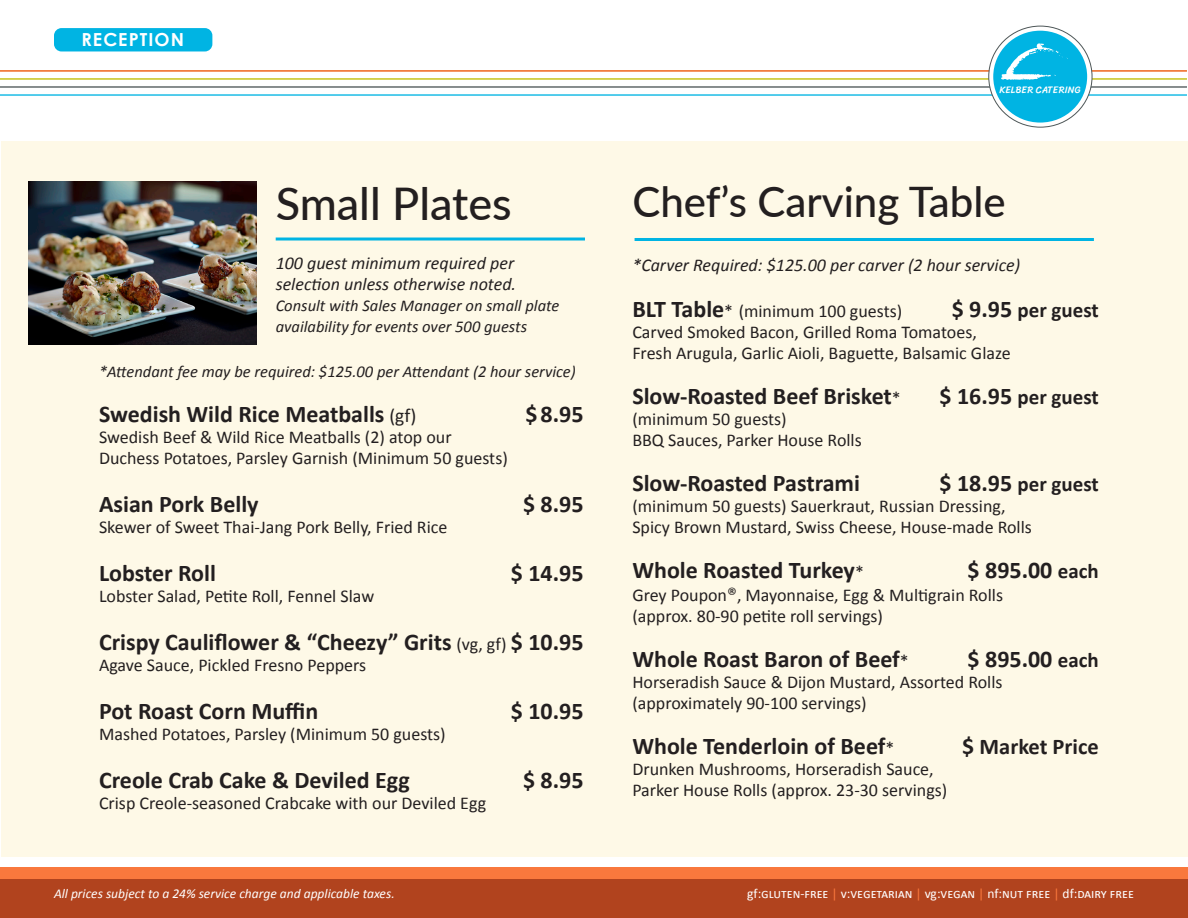
<style>
.page{position:relative;width:1188px;height:918px;background:#fff}
.page>*{position:absolute;margin:0;border:0;box-sizing:border-box;transform-origin:0 0}
.t1{font:500 45px "Lato";color:#231f20}
.t2{font:500 42px "Lato";color:#231f20}
.t3{font:700 24px "Calibri";color:#231f20}
.t4{font:700 22.5px "Calibri";color:#231f20}
.t5{font:700 21px "Calibri";color:#231f20}
.t6{font:18px/21px "Calibri";color:#231f20}
.t7{font:italic 18px/21px "Calibri";color:#231f20}
.t8{font:700 18px "Century Gothic";letter-spacing:.055em;color:#fff}
.t9{font:italic 16.5px/21px "Calibri";color:#231f20}
.t10{font:13.5px "Calibri";color:#fff}
.t11{font:italic 13.5px "Calibri";color:#fff}
.t12{font:9.75px "Sriracha";letter-spacing:.005em;color:#fff}
.s1{font-weight:400;font-size:19.5px}
.s2{font-weight:400;font-size:18px}
.s3{font-weight:700;font-size:24px}
.s4{font-size:24px}
.s5{font-size:21px}
.s6{font-size:19.5px}
.s7{color:#f9783d}
</style>
<div class="page">
<div style="left:0;top:878px;width:1188px;height:40px;background:#b1431e"></div>
<div style="left:0;top:867px;width:1188px;height:12px;background:#f9783d"></div>
<hr style="left:0;top:70px;width:1187px;height:2px;background:#ed5200">
<hr style="left:0;top:78px;width:1187px;height:2px;background:#c0bc00">
<hr style="left:0;top:86px;width:1187px;height:2px;background:#4e5758">
<hr style="left:0;top:94px;width:1187px;height:2px;background:#00b4e3">
<div style="left:1px;top:141px;width:1186px;height:716px;background:#fef9e7"></div>
<svg style="left:989px;top:26px;width:103px;height:101px"></svg>
<div style="left:993px;top:31px;width:94px;height:92px;background:#00b4e3;border-radius:50%"></div>
<svg style="left:1001px;top:43px;width:67px;height:37px"></svg>
<div style="left:54px;top:28px;width:158px;height:23px;background:#00b4e3;border-radius:8px"></div>
<hr style="left:635px;top:238px;width:459px;height:3px;background:#00b4e3">
<hr style="left:276px;top:238px;width:309px;height:3px;background:#00b4e3">
<img style="left:29px;top:182px;width:227px;height:162px">
<p class="t8" style="left:81px;top:28px;width:104px">RECEPTION</p>
<p class="t1" style="left:276px;top:171px;width:238px">Small Plates</p>
<p class="t7" style="left:276px;top:252px;width:242px">100 guest minimum required per selection unless otherwise noted.</p>
<p class="t9" style="left:276px;top:295px;width:285px">Consult with Sales Manager on small plate availability for events over 500 guests</p>
<p class="t9" style="left:99px;top:361px;width:478px">*Attendant fee may be required: $125.00 per Attendant (2 hour service)</p>
<p class="t3" style="left:99px;top:399px;width:319px">Swedish Wild Rice Meatballs <span class="s1">(gf)</span></p>
<p class="t3" style="left:525px;top:399px;width:60px">$ 8.95</p>
<p class="t6" style="left:99px;top:427px;width:410px">Swedish Beef &amp; Wild Rice Meatballs (2) atop our<br>Duchess Potatoes, Parsley Garnish (Minimum 50 guests)</p>
<p class="t3" style="left:99px;top:489px;width:161px">Asian Pork Belly</p>
<p class="t3" style="left:523px;top:489px;width:62px">$ 8.95</p>
<p class="t6" style="left:99px;top:517px;width:350px">Skewer of Sweet Thai-Jang Pork Belly, Fried Rice</p>
<p class="t3" style="left:99px;top:558px;width:118px">Lobster Roll</p>
<p class="t3" style="left:511px;top:558px;width:74px">$ 14.95</p>
<p class="t6" style="left:99px;top:586px;width:277px">Lobster Salad, Petite Roll, Fennel Slaw</p>
<p class="t3" style="left:99px;top:627px;width:486px">Crispy Cauliflower &amp; “Cheezy” Grits <span class="s2">(vg, gf)</span> $ 10.95</p>
<p class="t6" style="left:99px;top:655px;width:269px">Agave Sauce, Pickled Fresno Peppers</p>
<p class="t3" style="left:99px;top:696px;width:221px">Pot Roast Corn Muffin</p>
<p class="t3" style="left:511px;top:696px;width:74px">$ 10.95</p>
<p class="t6" style="left:99px;top:724px;width:348px">Mashed Potatoes, Parsley (Minimum 50 guests)</p>
<p class="t3" style="left:99px;top:765px;width:312px">Creole Crab Cake &amp; Deviled Egg</p>
<p class="t3" style="left:523px;top:765px;width:62px">$ 8.95</p>
<p class="t6" style="left:99px;top:793px;width:389px">Crisp Creole-seasoned Crabcake with our Deviled Egg</p>
<p class="t11" style="left:54px;top:884px;width:342px">All prices subject to a 24% service charge and applicable taxes.</p>
<p class="t12" style="left:999px;top:84px;width:83px">KELBER CATERING</p>
<p class="t2" style="left:632px;top:172px;width:375px">Chef’s Carving Table</p>
<p class="t7" style="left:632px;top:254px;width:389px">*Carver Required: $125.00 per carver (2 hour service)</p>
<p class="t6" style="left:632px;top:301px;width:271px"><span class="s3">BLT Table</span>* (minimum 100 guests)</p>
<p class="t5" style="left:952px;top:297px;width:149px"><span class="s4">$ 9.95</span> per guest</p>
<p class="t6" style="left:632px;top:322px;width:380px">Carved Smoked Bacon, Grilled Roma Tomatoes,<br>Fresh Arugula, Garlic Aioli, Baguette, Balsamic Glaze</p>
<p class="t3" style="left:632px;top:381px;width:270px">Slow-Roasted Beef Brisket<span class="s2">*</span></p>
<p class="t5" style="left:940px;top:384px;width:161px"><span class="s4">$ 16.95</span> per guest</p>
<p class="t6" style="left:632px;top:409px;width:231px">(minimum 50 guests)<br>BBQ Sauces, Parker House Rolls</p>
<p class="t3" style="left:632px;top:468px;width:229px">Slow-Roasted Pastrami</p>
<p class="t5" style="left:940px;top:471px;width:161px"><span class="s4">$ 18.95</span> per guest</p>
<p class="t6" style="left:632px;top:496px;width:401px">(minimum 50 guests) Sauerkraut, Russian Dressing,<br>Spicy Brown Mustard, Swiss Cheese, House-made Rolls</p>
<p class="t3" style="left:632px;top:555px;width:233px">Whole Roasted Turkey<span class="s2">*</span></p>
<p class="t3" style="left:968px;top:555px;width:133px">$ 895.00 <span class="s5">each</span></p>
<p class="t6" style="left:632px;top:584px;width:372px">Grey Poupon<span class="s6">®</span>, Mayonnaise, Egg &amp; Multigrain Rolls</p>
<p class="t6" style="left:632px;top:605px;width:252px">(approx. 80-90 petite roll servings)</p>
<p class="t3" style="left:632px;top:644px;width:278px">Whole Roast Baron of Beef<span class="s2">*</span></p>
<p class="t3" style="left:968px;top:644px;width:133px">$ 895.00 <span class="s5">each</span></p>
<p class="t6" style="left:632px;top:671px;width:372px">Horseradish Sauce &amp; Dijon Mustard, Assorted Rolls (approximately 90-100 servings)</p>
<p class="t3" style="left:632px;top:731px;width:264px">Whole Tenderloin of Beef<span class="s2">*</span></p>
<p class="t4" style="left:962px;top:732px;width:138px"><span class="s4">$</span> Market Price</p>
<p class="t6" style="left:632px;top:758px;width:316px">Drunken Mushrooms, Horseradish Sauce,<br>Parker House Rolls (approx. 23-30 servings)</p>
<p class="t10" style="left:747px;top:885px;width:388px">gf:gluten-free <span class="s7">|</span> v:vegetarian <span class="s7">|</span> vg:vegan <span class="s7">|</span> nf:nut free <span class="s7">|</span> df:dairy free</p>
</div>
